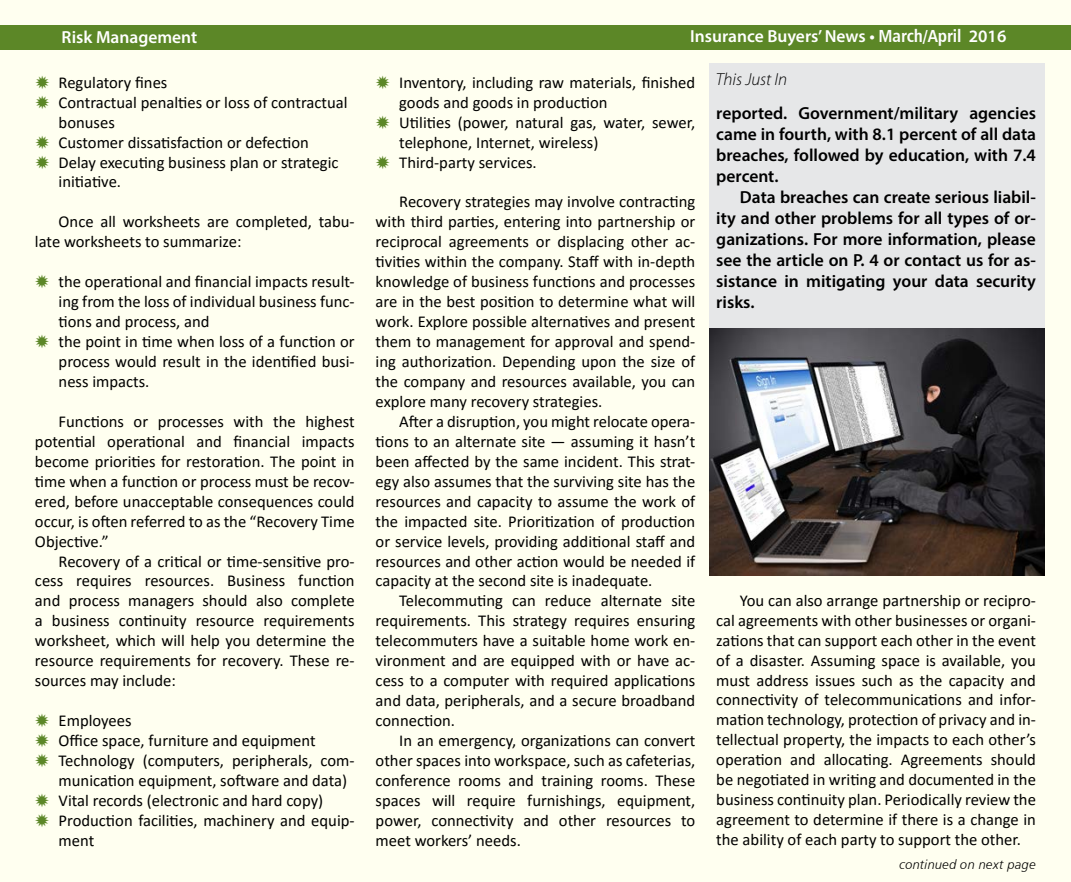
<style>
.page{position:relative;width:1071px;height:882px;background:#fff}
.page>*{position:absolute;margin:0;border:0;box-sizing:border-box;transform-origin:0 0}
.t1{font:600 17.5px/21px "Myriad Pro";color:#000;text-align:justify}
.t2{font:600 17.5px "Myriad Pro";color:#fff}
.t3{font:italic 300 17.5px "Myriad Pro";color:#000}
.t4{font:16.62px/19.9px "Calibri";color:#000;text-align:justify}
.t5{font:13.12px "Humanist 777 BT Light Italic B";letter-spacing:.015em;color:#000}
.s1{font-family:"Humanist 777 BT Bold Condensed B";font-weight:400}
</style>
<div class="page">
<div style="left:1px;top:1px;width:1070px;height:881px;background:#fffff0"></div>
<div style="left:0;top:25px;width:1071px;height:24px;background:#5c8727"></div>
<div style="left:710px;top:63px;width:335px;height:285px;background:#e6e7e8"></div>
<img style="left:710px;top:328px;width:335px;height:248px">
<p class="t2" style="left:62px;top:26px;width:137px">Risk Management</p>
<p class="t2" style="left:690px;top:25px;width:318px">Insurance Buyers’ News • <span class="s1">March/April</span> 2016</p>
<p class="t4" style="left:59px;top:72px;width:290px;text-align:left">Regulatory fines<br>Contractual penalties or loss of contractual bonuses<br>Customer dissatisfaction or defection<br>Delay executing business plan or strategic initiative.</p>
<p class="t4" style="left:35px;top:211px;width:321px;text-indent:24px">Once all worksheets are completed, tabu&shy;late worksheets to summarize:</p>
<p class="t4" style="left:59px;top:271px;width:298px;text-align:left">the operational and financial impacts result&shy;ing from the loss of individual business func&shy;tions and process, and<br>the point in time when loss of a function or process would result in the identified busi&shy;ness impacts.</p>
<p class="t4" style="left:35px;top:411px;width:321px;text-indent:24px">Functions or processes with the highest potential operational and financial impacts become priorities for restoration. The point in time when a function or process must be recov&shy;ered, before unacceptable consequences could occur, is often referred to as the “Recovery Time Objective.”</p>
<p class="t4" style="left:35px;top:551px;width:321px;text-indent:24px">Recovery of a critical or time-sensitive pro&shy;cess requires resources. Business function and process managers should also complete a business continuity resource requirements worksheet, which will help you determine the resource requirements for recovery. These re&shy;sources may include:</p>
<p class="t4" style="left:59px;top:710px;width:298px;text-align:left">Employees<br>Office space, furniture and equipment<br>Technology (computers, peripherals, com&shy;munication equipment, software and data)<br>Vital records (electronic and hard copy)<br>Production facilities, machinery and equip&shy;ment</p>
<p class="t4" style="left:399px;top:72px;width:298px;text-align:left">Inventory, including raw materials, finished goods and goods in production<br>Utilities (power, natural gas, water, sewer, telephone, Internet, wireless)<br>Third-party services.</p>
<p class="t4" style="left:376px;top:191px;width:321px;text-indent:24px">Recovery strategies may involve contracting with third parties, entering into partnership or reciprocal agreements or displacing other ac&shy;tivities within the company. Staff with in-depth knowledge of business functions and processes are in the best position to determine what will work. Explore possible alternatives and present them to management for approval and spend&shy;ing authorization. Depending upon the size of the company and resources available, you can explore many recovery strategies.</p>
<p class="t4" style="left:376px;top:411px;width:321px;text-indent:24px">After a disruption, you might relocate opera&shy;tions to an alternate site — assuming it hasn’t been affected by the same incident. This strat&shy;egy also assumes that the surviving site has the resources and capacity to assume the work of the impacted site. Prioritization of production or service levels, providing additional staff and resources and other action would be needed if capacity at the second site is inadequate.</p>
<p class="t4" style="left:376px;top:590px;width:321px;text-indent:24px">Telecommuting can reduce alternate site requirements. This strategy requires ensuring telecommuters have a suitable home work en&shy;vironment and are equipped with or have ac&shy;cess to a computer with required applications and data, peripherals, and a secure broadband connection.</p>
<p class="t4" style="left:376px;top:730px;width:321px;text-indent:24px">In an emergency, organizations can convert other spaces into workspace, such as cafeterias, conference rooms and training rooms. These spaces will require furnishings, equipment, power, connectivity and other resources to meet workers’ needs.</p>
<p class="t3" style="left:716px;top:70px;width:73px">This Just In</p>
<p class="t1" style="left:716px;top:102px;width:321px">reported. Government/military agencies came in fourth, with 8.1 percent of all data breaches, followed by education, with 7.4 percent.</p>
<p class="t1" style="left:716px;top:186px;width:321px;text-indent:24px">Data breaches can create serious liabil&shy;ity and other problems for all types of or&shy;ganizations. For more information, please see the article on P. 4 or contact us for as&shy;sistance in mitigating your data security risks.</p>
<p class="t4" style="left:716px;top:590px;width:321px;text-indent:24px">You can also arrange partnership or recipro&shy;cal agreements with other businesses or organi&shy;zations that can support each other in the event of a disaster. Assuming space is available, you must address issues such as the capacity and connectivity of telecommunications and infor&shy;mation technology, protection of privacy and in&shy;tellectual property, the impacts to each other’s operation and allocating. Agreements should be negotiated in writing and documented in the business continuity plan. Periodically review the agreement to determine if there is a change in the ability of each party to support the other.</p>
<p class="t5" style="left:900px;top:857px;width:138px">continued on next page</p>
</div>
